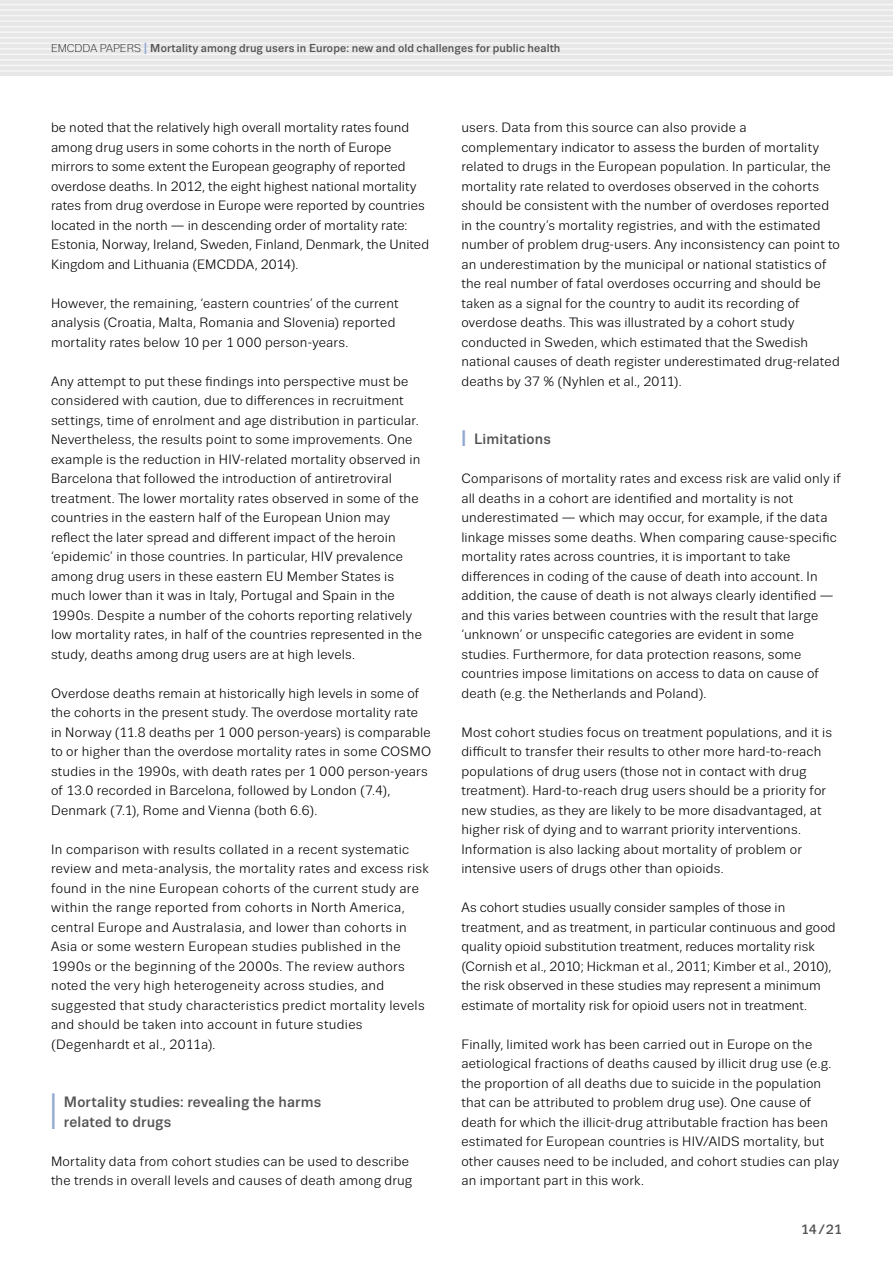
<style>
.page{position:relative;width:893px;height:1263px;background:#fff}
.page>*{position:absolute;margin:0;border:0;box-sizing:border-box;transform-origin:0 0}
.II_Headline{font:700 50.85px "Trivia Sans";color:#92a9d2;scale:.29 1}
.II_Headline-2{font:500 15px/19.5px "Trivia Sans";letter-spacing:.01em;color:#535353}
.TEXT_Regular_9_13{font:13.5px/19.5px "Trivia Sans";letter-spacing:.015em;color:#000}
.t1{font:500 13.5px "Trivia Sans";color:#535353}
.t2{font:500 11.55px "Trivia Sans";letter-spacing:.01em;color:#535353}
.s1{font-weight:300;font-size:11.25px;color:#000}
.s2{font-size:16.2px;color:#92a9d2}
.s3{font-weight:700;font-size:22.5px;color:#92a9d2}
</style>
<div class="page">
<div style="left:0;top:0;width:893px;height:76px;background:#e7e7e7"></div>
<hr style="left:0;top:4px;width:893px;height:1px;background:#f6f6f6">
<hr style="left:0;top:9px;width:893px;height:2px;background:#f6f6f6">
<hr style="left:0;top:15px;width:893px;height:1px;background:#f6f6f6">
<hr style="left:0;top:20px;width:893px;height:2px;background:#f6f6f6">
<hr style="left:0;top:26px;width:893px;height:1px;background:#f6f6f6">
<hr style="left:0;top:31px;width:893px;height:2px;background:#f6f6f6">
<hr style="left:0;top:37px;width:893px;height:1px;background:#f6f6f6">
<hr style="left:0;top:43px;width:893px;height:1px;background:#f6f6f6">
<hr style="left:0;top:48px;width:893px;height:2px;background:#f6f6f6">
<hr style="left:0;top:54px;width:893px;height:1px;background:#f6f6f6">
<hr style="left:0;top:59px;width:893px;height:2px;background:#f6f6f6">
<hr style="left:0;top:65px;width:893px;height:1px;background:#f6f6f6">
<hr style="left:0;top:70px;width:893px;height:2px;background:#f6f6f6">
<p class="t2" style="left:51px;top:42px;width:511px"><span class="s1">EMCDDA PAPERS</span> <span class="s2">I</span> Mortality among drug users in Europe: new and old challenges for public health</p>
<p class="TEXT_Regular_9_13" style="left:51px;top:118px;width:380px">be noted that the relatively high overall mortality rates found among drug users in some cohorts in the north of Europe mirrors to some extent the European geography of reported overdose deaths. In 2012, the eight highest national mortality rates from drug overdose in Europe were reported by countries located in the north — in descending order of mortality rate:<br>Estonia, Norway, Ireland, Sweden, Finland, Denmark, the United Kingdom and Lithuania (EMCDDA, 2014).</p>
<p class="TEXT_Regular_9_13" style="left:51px;top:293px;width:349px">However, the remaining, ‘eastern countries’ of the current analysis (Croatia, Malta, Romania and Slovenia) reported mortality rates below 10 per 1 000 person-years.</p>
<p class="TEXT_Regular_9_13" style="left:51px;top:371px;width:372px">Any attempt to put these findings into perspective must be considered with caution, due to differences in recruitment settings, time of enrolment and age distribution in particular.<br>Nevertheless, the results point to some improvements. One example is the reduction in HIV-related mortality observed in Barcelona that followed the introduction of antiretroviral treatment. The lower mortality rates observed in some of the countries in the eastern half of the European Union may reflect the later spread and different impact of the heroin ‘epidemic’ in those countries. In particular, HIV prevalence among drug users in these eastern EU Member States is much lower than it was in Italy, Portugal and Spain in the 1990s. Despite a number of the cohorts reporting relatively low mortality rates, in half of the countries represented in the study, deaths among drug users are at high levels.</p>
<p class="TEXT_Regular_9_13" style="left:51px;top:683px;width:382px">Overdose deaths remain at historically high levels in some of the cohorts in the present study. The overdose mortality rate in Norway (11.8 deaths per 1 000 person-years) is comparable to or higher than the overdose mortality rates in some COSMO studies in the 1990s, with death rates per 1 000 person-years of 13.0 recorded in Barcelona, followed by London (7.4), Denmark (7.1), Rome and Vienna (both 6.6).</p>
<p class="TEXT_Regular_9_13" style="left:51px;top:839px;width:379px">In comparison with results collated in a recent systematic review and meta-analysis, the mortality rates and excess risk found in the nine European cohorts of the current study are within the range reported from cohorts in North America, central Europe and Australasia, and lower than cohorts in Asia or some western European studies published in the 1990s or the beginning of the 2000s. The review authors noted the very high heterogeneity across studies, and suggested that study characteristics predict mortality levels and should be taken into account in future studies (Degenhardt et al., 2011a).</p>
<p class="II_Headline" style="left:51px;top:1084px;width:18px">I</p>
<p class="II_Headline-2" style="left:64px;top:1092px;width:259px">Mortality studies: revealing the harms related to drugs</p>
<p class="TEXT_Regular_9_13" style="left:51px;top:1151px;width:363px">Mortality data from cohort studies can be used to describe the trends in overall levels and causes of death among drug</p>
<p class="TEXT_Regular_9_13" style="left:461px;top:118px;width:380px">users. Data from this source can also provide a complementary indicator to assess the burden of mortality related to drugs in the European population. In particular, the mortality rate related to overdoses observed in the cohorts should be consistent with the number of overdoses reported in the country’s mortality registries, and with the estimated number of problem drug-users. Any inconsistency can point to an underestimation by the municipal or national statistics of the real number of fatal overdoses occurring and should be taken as a signal for the country to audit its recording of overdose deaths. This was illustrated by a cohort study conducted in Sweden, which estimated that the Swedish national causes of death register underestimated drug-related deaths by 37 % (Nyhlen et al., 2011).</p>
<p class="II_Headline-2" style="left:461px;top:429px;width:91px"><span class="s3">I</span> Limitations</p>
<p class="TEXT_Regular_9_13" style="left:461px;top:469px;width:381px">Comparisons of mortality rates and excess risk are valid only if all deaths in a cohort are identified and mortality is not underestimated — which may occur, for example, if the data linkage misses some deaths. When comparing cause-specific mortality rates across countries, it is important to take differences in coding of the cause of death into account. In addition, the cause of death is not always clearly identified — and this varies between countries with the result that large ‘unknown’ or unspecific categories are evident in some studies. Furthermore, for data protection reasons, some countries impose limitations on access to data on cause of death (e.g. the Netherlands and Poland).</p>
<p class="TEXT_Regular_9_13" style="left:461px;top:722px;width:372px">Most cohort studies focus on treatment populations, and it is difficult to transfer their results to other more hard-to-reach populations of drug users (those not in contact with drug treatment). Hard-to-reach drug users should be a priority for new studies, as they are likely to be more disadvantaged, at higher risk of dying and to warrant priority interventions.<br>Information is also lacking about mortality of problem or intensive users of drugs other than opioids.</p>
<p class="TEXT_Regular_9_13" style="left:461px;top:898px;width:376px">As cohort studies usually consider samples of those in treatment, and as treatment, in particular continuous and good quality opioid substitution treatment, reduces mortality risk (Cornish et al., 2010; Hickman et al., 2011; Kimber et al., 2010), the risk observed in these studies may represent a minimum estimate of mortality risk for opioid users not in treatment.</p>
<p class="TEXT_Regular_9_13" style="left:461px;top:1034px;width:379px">Finally, limited work has been carried out in Europe on the aetiological fractions of deaths caused by illicit drug use (e.g. the proportion of all deaths due to suicide in the population that can be attributed to problem drug use). One cause of death for which the illicit-drug attributable fraction has been estimated for European countries is HIV/AIDS mortality, but other causes need to be included, and cohort studies can play an important part in this work.</p>
<p class="t1" style="left:801px;top:1222px;width:43px">14/21</p>
</div>
